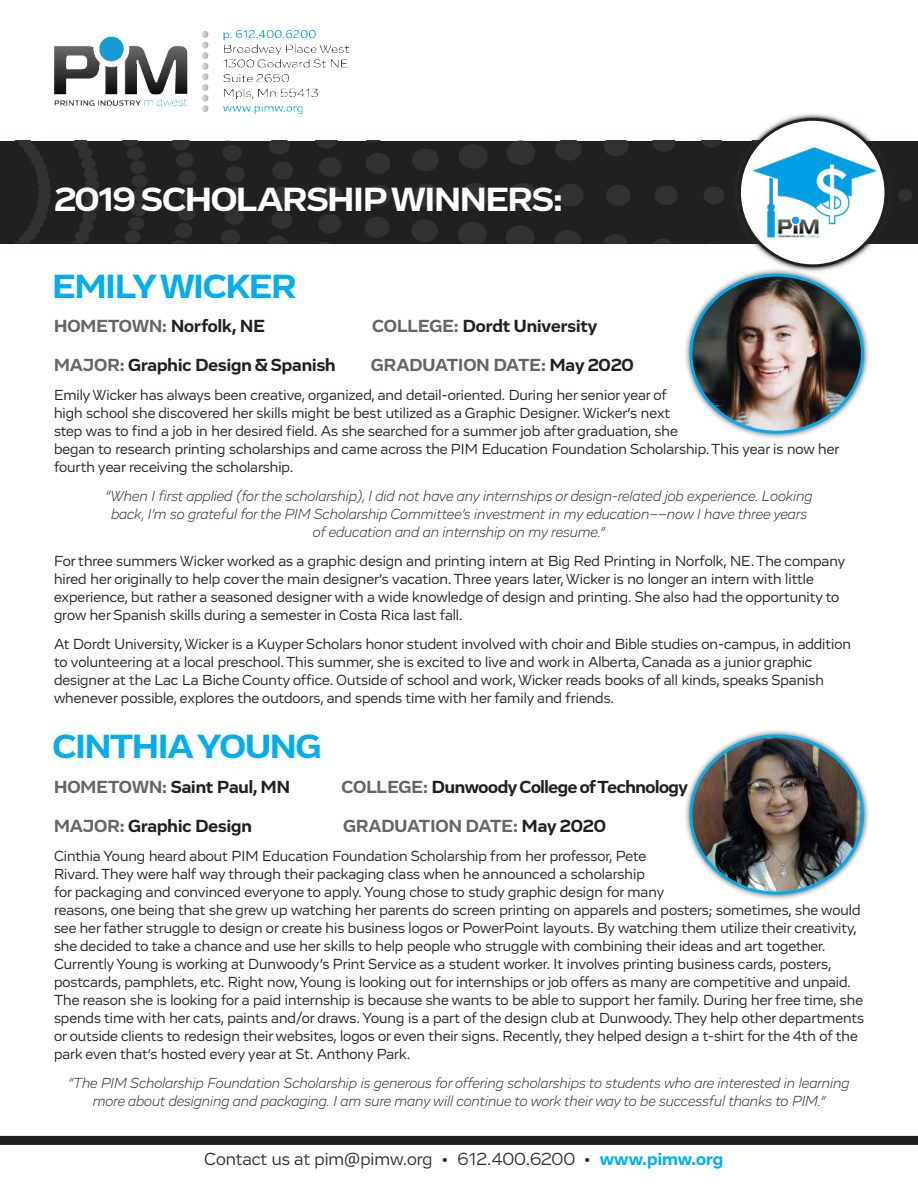
<style>
.page{position:relative;width:918px;height:1188px;background:#fff}
.page>*{position:absolute;margin:0;border:0;box-sizing:border-box;transform-origin:0 0}
.t1{font:700 34.5px "Vito";letter-spacing:-.03em;color:#fff;scale:1.05 1}
.t2{font:700 34.5px "Vito";letter-spacing:-.03em;color:#00adef;scale:1.05 1}
.t3{font:700 18px "Vito";color:#221f1f}
.t4{font:18px "Vito";letter-spacing:-.005em;color:#323032}
.t5{font:700 18px "Vito";letter-spacing:-.005em;color:#646668}
.t6{font:700 18px "Vito";letter-spacing:-.02em;color:#221f1f}
.t7{font:15px/18px "Vito";color:#221f1f}
.t8{font:italic 300 15px/18px "Vito";color:#221f1f;text-align:center}
.s1{color:#646668}
.s2{color:#221f1f}
.s3{font-weight:700;color:#00b0ef}
</style>
<div class="page">
<img style="left:54px;top:30px;width:295px;height:84px">
<div style="left:0;top:1136px;width:918px;height:9px;background:#221f1f"></div>
<div style="left:0;top:141px;width:918px;height:103px;background:#221f1f"></div>
<div style="left:898px;top:189px;width:14px;height:12px;background:#323032;border-radius:50%"></div>
<div style="left:703px;top:186px;width:21px;height:18px;background:#323032;border-radius:50%"></div>
<div style="left:655px;top:186px;width:23px;height:19px;background:#323032;border-radius:50%"></div>
<div style="left:606px;top:185px;width:25px;height:21px;background:#323032;border-radius:50%"></div>
<div style="left:557px;top:184px;width:27px;height:23px;background:#323032;border-radius:50%"></div>
<div style="left:508px;top:183px;width:29px;height:25px;background:#323032;border-radius:50%"></div>
<div style="left:38px;top:190px;width:13px;height:11px;background:#323032;border-radius:50%"></div>
<div style="left:85px;top:189px;width:15px;height:12px;background:#323032;border-radius:50%"></div>
<div style="left:132px;top:189px;width:16px;height:13px;background:#323032;border-radius:50%"></div>
<div style="left:179px;top:188px;width:18px;height:15px;background:#323032;border-radius:50%"></div>
<div style="left:226px;top:187px;width:19px;height:16px;background:#323032;border-radius:50%"></div>
<div style="left:273px;top:186px;width:21px;height:18px;background:#323032;border-radius:50%"></div>
<div style="left:320px;top:186px;width:23px;height:19px;background:#323032;border-radius:50%"></div>
<div style="left:367px;top:185px;width:25px;height:21px;background:#323032;border-radius:50%"></div>
<div style="left:414px;top:184px;width:26px;height:23px;background:#323032;border-radius:50%"></div>
<div style="left:460px;top:183px;width:29px;height:25px;background:#323032;border-radius:50%"></div>
<svg style="left:653px;top:239px;width:20px;height:5px"></svg>
<svg style="left:603px;top:234px;width:25px;height:10px"></svg>
<svg style="left:554px;top:230px;width:27px;height:14px"></svg>
<svg style="left:506px;top:226px;width:28px;height:18px"></svg>
<div style="left:37px;top:197px;width:13px;height:11px;background:#323032;border-radius:50%"></div>
<div style="left:84px;top:199px;width:15px;height:13px;background:#323032;border-radius:50%"></div>
<div style="left:131px;top:202px;width:16px;height:14px;background:#323032;border-radius:50%"></div>
<div style="left:177px;top:205px;width:19px;height:16px;background:#323032;border-radius:50%"></div>
<svg style="left:272px;top:211px;width:20px;height:18px"></svg>
<svg style="left:318px;top:214px;width:23px;height:19px"></svg>
<svg style="left:365px;top:217px;width:24px;height:21px"></svg>
<svg style="left:411px;top:219px;width:27px;height:23px"></svg>
<svg style="left:458px;top:222px;width:29px;height:22px"></svg>
<svg style="left:221px;top:208px;width:23px;height:36px"></svg>
<svg style="left:267px;top:236px;width:21px;height:8px"></svg>
<svg style="left:319px;top:242px;width:12px;height:2px"></svg>
<svg style="left:171px;top:223px;width:21px;height:21px"></svg>
<svg style="left:125px;top:217px;width:19px;height:27px"></svg>
<svg style="left:71px;top:211px;width:25px;height:33px"></svg>
<svg style="left:14px;top:203px;width:34px;height:41px"></svg>
<svg style="left:16px;top:141px;width:34px;height:44px"></svg>
<svg style="left:74px;top:141px;width:24px;height:38px"></svg>
<svg style="left:123px;top:141px;width:23px;height:33px"></svg>
<svg style="left:172px;top:141px;width:22px;height:27px"></svg>
<svg style="left:315px;top:141px;width:22px;height:8px"></svg>
<svg style="left:702px;top:141px;width:19px;height:6px"></svg>
<svg style="left:652px;top:141px;width:23px;height:11px"></svg>
<svg style="left:604px;top:141px;width:24px;height:15px"></svg>
<svg style="left:555px;top:141px;width:27px;height:20px"></svg>
<svg style="left:506px;top:141px;width:29px;height:24px"></svg>
<div style="left:38px;top:183px;width:13px;height:11px;background:#323032;border-radius:50%"></div>
<div style="left:85px;top:178px;width:15px;height:13px;background:#323032;border-radius:50%"></div>
<div style="left:131px;top:174px;width:17px;height:14px;background:#323032;border-radius:50%"></div>
<div style="left:178px;top:170px;width:19px;height:16px;background:#323032;border-radius:50%"></div>
<svg style="left:223px;top:145px;width:22px;height:37px"></svg>
<svg style="left:269px;top:141px;width:24px;height:38px"></svg>
<svg style="left:319px;top:157px;width:23px;height:20px"></svg>
<svg style="left:366px;top:153px;width:24px;height:21px"></svg>
<svg style="left:412px;top:149px;width:27px;height:22px"></svg>
<svg style="left:459px;top:144px;width:29px;height:25px"></svg>
<div style="left:731px;top:111px;width:164px;height:164px;background:#404041;opacity:.75"></div>
<img style="left:734px;top:114px;width:157px;height:155px">
<svg style="left:740px;top:119px;width:146px;height:147px"></svg>
<div style="left:738px;top:118px;width:149px;height:149px;border:3px solid #221f1f;border-radius:50%"></div>
<div style="left:749px;top:164px;width:128px;height:53px;background:#fff"></div>
<img style="left:754px;top:131px;width:121px;height:122px">
<div style="left:683px;top:728px;width:187px;height:173px;background:#221f1f;opacity:.75"></div>
<img style="left:691px;top:736px;width:171px;height:157px">
<div style="left:683px;top:268px;width:187px;height:172px;background:#221f1f;opacity:.75"></div>
<img style="left:691px;top:275px;width:171px;height:157px">
<h1 class="t1" style="left:54px;top:186px;width:486px">2019 SCHOLARSHIP WINNERS:</h1>
<h1 class="t2" style="left:52px;top:273px;width:234px">EMILY WICKER</h1>
<p class="t3" style="left:54px;top:319px;width:212px"><span class="s1">HOMETOWN:</span> Norfolk, NE</p>
<p class="t3" style="left:372px;top:319px;width:227px"><span class="s1">COLLEGE:</span> Dordt University</p>
<p class="t3" style="left:54px;top:358px;width:283px"><span class="s1">MAJOR:</span> Graphic Design &amp; Spanish</p>
<p class="t5" style="left:371px;top:358px;width:264px">GRADUATION DATE: <span class="s2">May 2020</span></p>
<p class="t7" style="left:54px;top:387px;width:787px">Emily Wicker has always been creative, organized, and detail-oriented. During her senior year of<br>high school she discovered her skills might be best utilized as a Graphic Designer. Wicker’s next<br>step was to find a job in her desired field. As she searched for a summer job after graduation, she<br>began to research printing scholarships and came across the PIM Education Foundation Scholarship. This year is now her fourth year receiving the scholarship.</p>
<p class="t8" style="left:105px;top:488px;width:709px">“When I first applied (for the scholarship), I did not have any internships or design-related job experience. Looking back, I’m so grateful for the PIM Scholarship Committee’s investment in my education––now I have three years of education and an internship on my resume.”</p>
<p class="t7" style="left:54px;top:553px;width:793px">For three summers Wicker worked as a graphic design and printing intern at Big Red Printing in Norfolk, NE. The company hired her originally to help cover the main designer’s vacation. Three years later, Wicker is no longer an intern with little experience, but rather a seasoned designer with a wide knowledge of design and printing. She also had the opportunity to grow her Spanish skills during a semester in Costa Rica last fall.</p>
<p class="t7" style="left:54px;top:635px;width:798px">At Dordt University, Wicker is a Kuyper Scholars honor student involved with choir and Bible studies on-campus, in addition to volunteering at a local preschool. This summer, she is excited to live and work in Alberta, Canada as a junior graphic designer at the Lac La Biche County office. Outside of school and work, Wicker reads books of all kinds, speaks Spanish whenever possible, explores the outdoors, and spends time with her family and friends.</p>
<h1 class="t2" style="left:52px;top:733px;width:258px">CINTHIA YOUNG</h1>
<p class="t3" style="left:54px;top:780px;width:238px"><span class="s1">HOMETOWN:</span> Saint Paul, MN</p>
<p class="t6" style="left:341px;top:780px;width:348px"><span class="s1">COLLEGE:</span> Dunwoody College of Technology</p>
<p class="t3" style="left:54px;top:819px;width:199px"><span class="s1">MAJOR:</span> Graphic Design</p>
<p class="t5" style="left:343px;top:819px;width:264px">GRADUATION DATE: <span class="s2">May 2020</span></p>
<p class="t7" style="left:54px;top:848px;width:812px">Cinthia Young heard about PIM Education Foundation Scholarship from her professor, Pete<br>Rivard. They were half way through their packaging class when he announced a scholarship<br>for packaging and convinced everyone to apply. Young chose to study graphic design for many<br>reasons, one being that she grew up watching her parents do screen printing on apparels and posters; sometimes, she would see her father struggle to design or create his business logos or PowerPoint layouts. By watching them utilize their creativity, she decided to take a chance and use her skills to help people who struggle with combining their ideas and art together.<br>Currently Young is working at Dunwoody’s Print Service as a student worker. It involves printing business cards, posters, postcards, pamphlets, etc. Right now, Young is looking out for internships or job offers as many are competitive and unpaid.<br>The reason she is looking for a paid internship is because she wants to be able to support her family. During her free time, she spends time with her cats, paints and/or draws. Young is a part of the design club at Dunwoody. They help other departments or outside clients to redesign their websites, logos or even their signs. Recently, they helped design a t-shirt for the 4th of the park even that’s hosted every year at St. Anthony Park.</p>
<p class="t8" style="left:68px;top:1075px;width:783px">“The PIM Scholarship Foundation Scholarship is generous for offering scholarships to students who are interested in learning more about designing and packaging. I am sure many will continue to work their way to be successful thanks to PIM.”</p>
<p class="t4" style="left:204px;top:1152px;width:520px">Contact us at pim@pimw.org • 612.400.6200 • <span class="s3">www.pimw.org</span></p>
</div>
